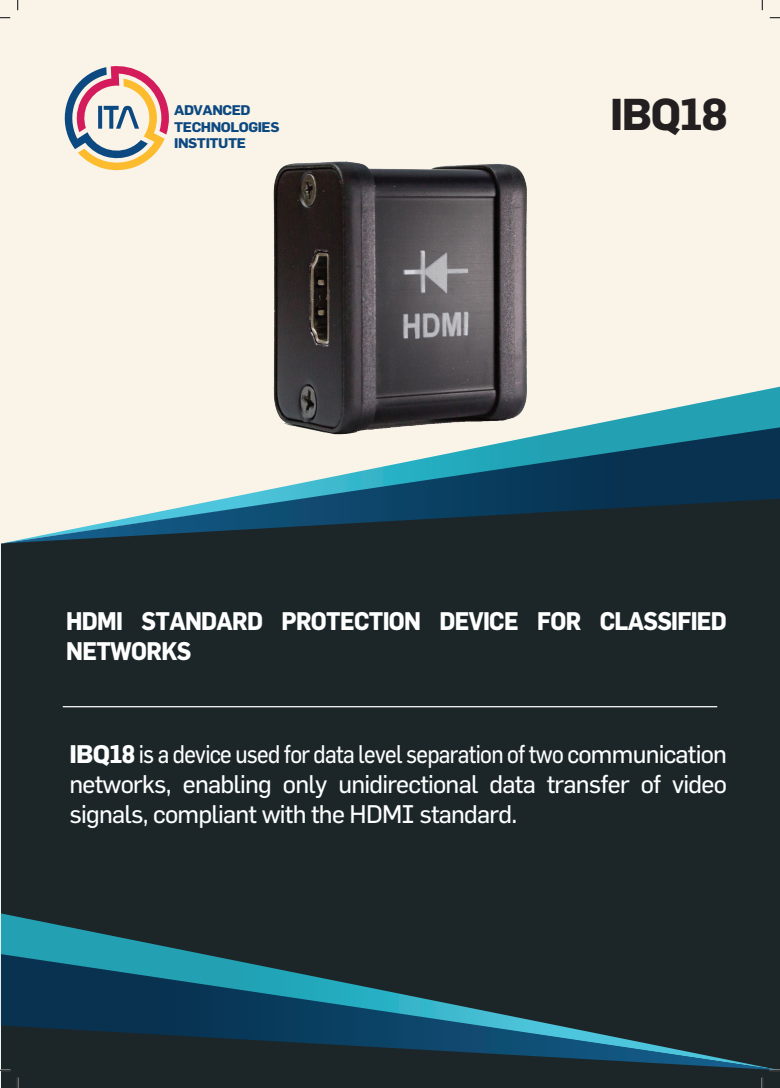
<style>
.page{position:relative;width:780px;height:1088px;background:#fff}
.page>*{position:absolute;margin:0;border:0;box-sizing:border-box;transform-origin:0 0}
.t1{font:700 43.75px "Flama";letter-spacing:-.03em;color:#231f20}
.t2{font:25px/30px "Flama Basic";letter-spacing:-.03em;color:#fdfefe;text-align:justify;scale:.89 1}
.t3{font:700 25px/30px "Flama";letter-spacing:-.03em;color:#fff;scale:.92 1}
.t4{font:700 13.75px/16.5px "Flama";letter-spacing:-.03em;color:#0c4981;scale:1.05 1}
.s1{font-family:"Flama";font-weight:700}
.s2{font-family:"Flama"}
</style>
<div class="page">
<div style="left:0;top:0;width:780px;height:545px;background:#faf4e8"></div>
<div style="left:1px;top:543px;width:779px;height:545px;background:#1c2629"></div>
<svg style="left:580px;top:387px;width:200px;height:40px"></svg>
<svg style="left:4px;top:427px;width:776px;height:116px"></svg>
<svg style="left:1px;top:913px;width:779px;height:41px"></svg>
<svg style="left:1px;top:954px;width:779px;height:116px"></svg>
<svg style="left:64px;top:66px;width:105px;height:105px"></svg>
<hr style="left:63px;top:706px;width:654px;height:1px;background:#fff">
<svg style="left:0;top:17px;width:10px;height:2px"></svg>
<svg style="left:769px;top:17px;width:11px;height:2px"></svg>
<svg style="left:0;top:1069px;width:10px;height:2px"></svg>
<svg style="left:769px;top:1069px;width:11px;height:2px"></svg>
<svg style="left:17px;top:0;width:2px;height:10px"></svg>
<svg style="left:17px;top:1078px;width:2px;height:10px"></svg>
<svg style="left:761px;top:0;width:2px;height:10px"></svg>
<svg style="left:761px;top:1078px;width:2px;height:10px"></svg>
<img style="left:268px;top:161px;width:269px;height:275px">
<p class="t4" style="left:174px;top:102px;width:102px">ADVANCED<br>TECHNOLOGIES<br>INSTITUTE</p>
<h1 class="t1" style="left:610px;top:88px;width:119px">IBQ18</h1>
<p class="t3" style="left:66px;top:605px;width:719px">HDMI STANDARD PROTECTION DEVICE FOR CLASSIFIED<br>NETWORKS</p>
<p class="t2" style="left:69px;top:739px;width:740px"><span class="s1">IBQ18</span> <span class="s2">is a</span> device used for data level separation of two communication networks, enabling only unidirectional data transfer of video signals, compliant with the HDMI standard.</p>
</div>
